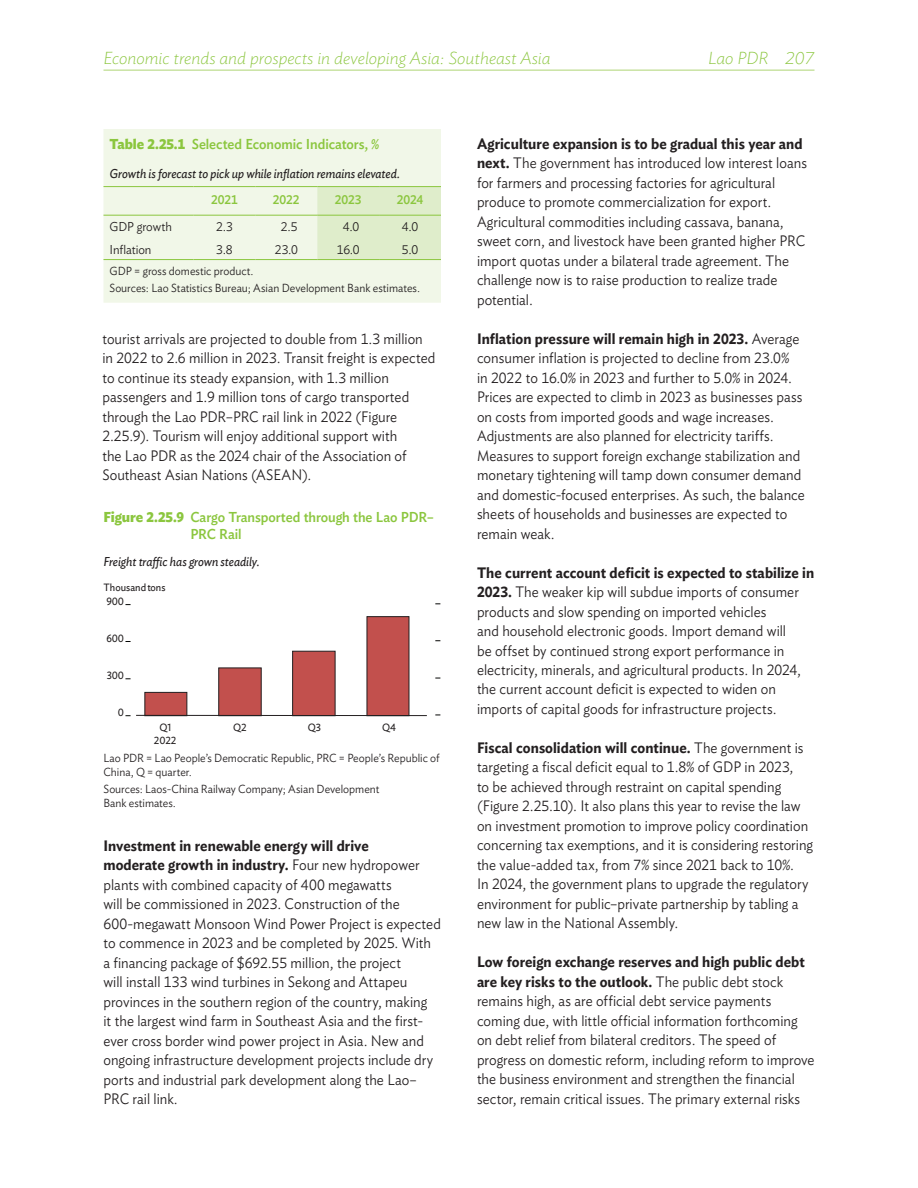
<style>
.page{position:relative;width:918px;height:1188px;background:#fff}
.page>*{position:absolute;margin:0;border:0;box-sizing:border-box;transform-origin:0 0}
.t1{font:italic 200 17.25px "Ideal Sans";color:#8bc63e}
.t2{font:300 15px/19.5px "Ideal Sans";color:#231f20;scale:.93 1}
.t3{font:500 14.25px/17.1px "Ideal Sans";letter-spacing:-.005em;color:#8bc63e;scale:.95 1}
.t4{font:italic 12.75px "Ideal Sans";letter-spacing:-.005em;color:#231f20;scale:.95 1}
.t5{font:300 12.75px "Ideal Sans";letter-spacing:-.005em;color:#231f20;scale:.95 1}
.t6{font:500 12.75px "Ideal Sans";letter-spacing:-.01em;color:#8bc63e;scale:.95 1}
.t7{font:300 11.7px/14px "Ideal Sans";color:#231f20;scale:.95 1}
.t8{font:10.65px "Ideal Sans";letter-spacing:-.02em;color:#231f20;scale:.93 1}
.t9{font:10.5px "Ideal Sans";color:#231f20;scale:.95 1}
.s1{font-weight:700}
.s2{font-weight:600}
</style>
<div class="page">
<hr style="left:104px;top:70px;width:710px;height:1px;background:#aed475">
<div style="left:104px;top:129px;width:337px;height:174px;background:#f1f7e8"></div>
<div style="left:317px;top:187px;width:124px;height:72px;background:#dfedcb"></div>
<hr style="left:104px;top:186px;width:90px;height:1px;background:#8bc63e">
<hr style="left:194px;top:186px;width:61px;height:1px;background:#8bc63e">
<hr style="left:255px;top:186px;width:62px;height:1px;background:#8bc63e">
<hr style="left:317px;top:186px;width:62px;height:1px;background:#8bc63e">
<hr style="left:379px;top:186px;width:62px;height:1px;background:#8bc63e">
<hr style="left:104px;top:215px;width:90px;height:1px;background:#8bc63e">
<hr style="left:194px;top:215px;width:61px;height:1px;background:#8bc63e">
<hr style="left:255px;top:215px;width:62px;height:1px;background:#8bc63e">
<hr style="left:317px;top:215px;width:62px;height:1px;background:#8bc63e">
<hr style="left:379px;top:215px;width:62px;height:1px;background:#8bc63e">
<hr style="left:104px;top:259px;width:90px;height:1px;background:#8bc63e">
<hr style="left:194px;top:259px;width:61px;height:1px;background:#8bc63e">
<hr style="left:255px;top:259px;width:62px;height:1px;background:#8bc63e">
<hr style="left:317px;top:259px;width:62px;height:1px;background:#8bc63e">
<hr style="left:379px;top:259px;width:62px;height:1px;background:#8bc63e">
<svg style="left:145px;top:616px;width:264px;height:99px"></svg>
<hr style="left:136px;top:715px;width:291px;height:1px;background:#231f20">
<p class="t1" style="left:104px;top:44px;width:449px">Economic trends and prospects in developing Asia: Southeast Asia</p>
<p class="t1" style="left:708px;top:44px;width:108px">Lao PDR 207</p>
<p class="t3" style="left:110px;top:135px;width:285px"><span class="s1">Table 2.25.1</span> Selected Economic Indicators, %</p>
<p class="t4" style="left:110px;top:163px;width:308px">Growth is forecast to pick up while inflation remains elevated.</p>
<p class="t6" style="left:211px;top:190px;width:30px">2021</p>
<p class="t6" style="left:273px;top:190px;width:30px">2022</p>
<p class="t6" style="left:335px;top:190px;width:30px">2023</p>
<p class="t6" style="left:397px;top:190px;width:30px">2024</p>
<p class="t5" style="left:110px;top:217px;width:67px">GDP growth</p>
<p class="t5" style="left:216px;top:217px;width:19px">2.3</p>
<p class="t5" style="left:281px;top:217px;width:19px">2.5</p>
<p class="t5" style="left:343px;top:217px;width:19px">4.0</p>
<p class="t5" style="left:402px;top:217px;width:19px">4.0</p>
<p class="t5" style="left:110px;top:239px;width:46px">Inflation</p>
<p class="t5" style="left:216px;top:239px;width:19px">3.8</p>
<p class="t5" style="left:275px;top:239px;width:26px">23.0</p>
<p class="t5" style="left:337px;top:239px;width:26px">16.0</p>
<p class="t5" style="left:402px;top:239px;width:19px">5.0</p>
<p class="t7" style="left:110px;top:261px;width:328px;line-height:17px">GDP = gross domestic product.<br>Sources: Lao Statistics Bureau; Asian Development Bank estimates.</p>
<p class="t2" style="left:102px;top:327px;width:360px">tourist arrivals are projected to double from 1.3 million in 2022 to 2.6 million in 2023. Transit freight is expected to continue its steady expansion, with 1.3 million passengers and 1.9 million tons of cargo transported through the Lao PDR–PRC rail link in 2022 (Figure 2.25.9). Tourism will enjoy additional support with<br>the Lao PDR as the 2024 chair of the Association of Southeast Asian Nations (ASEAN).</p>
<p class="t3" style="left:190px;top:508px;width:258px;text-indent:-87px"><span class="s1">Figure 2.25.9</span> Cargo Transported through the Lao PDR–<br>PRC Rail</p>
<p class="t4" style="left:104px;top:552px;width:166px">Freight traffic has grown steadily.</p>
<p class="t9" style="left:104px;top:579px;width:67px">Thousandtons</p>
<p class="t8" style="left:106px;top:593px;width:20px">900</p>
<p class="t8" style="left:106px;top:630px;width:20px">600</p>
<p class="t8" style="left:107px;top:667px;width:20px">300</p>
<p class="t8" style="left:118px;top:704px;width:8px">0</p>
<p class="t9" style="left:159px;top:719px;width:14px">Q1</p>
<p class="t9" style="left:233px;top:719px;width:16px">Q2</p>
<p class="t9" style="left:308px;top:719px;width:15px">Q3</p>
<p class="t9" style="left:382px;top:719px;width:16px">Q4</p>
<p class="t9" style="left:154px;top:732px;width:25px">2022</p>
<p class="t7" style="left:104px;top:750px;width:355px">Lao PDR = Lao People’s Democratic Republic, PRC = People’s Republic of<br>China, Q = quarter.</p>
<p class="t7" style="left:104px;top:781px;width:292px">Sources: Laos-China Railway Company; Asian Development<br>Bank estimates.</p>
<p class="t2" style="left:104px;top:834px;width:364px"><span class="s2">Investment in renewable energy will drive<br>moderate growth in industry.</span> Four new hydropower plants with combined capacity of 400 megawatts<br>will be commissioned in 2023. Construction of the 600-megawatt Monsoon Wind Power Project is expected to commence in 2023 and be completed by 2025. With a financing package of $692.55 million, the project<br>will install 133 wind turbines in Sekong and Attapeu provinces in the southern region of the country, making<br>it the largest wind farm in Southeast Asia and the first&shy;ever cross border wind power project in Asia. New and ongoing infrastructure development projects include dry ports and industrial park development along the Lao– PRC rail link.</p>
<p class="t2" style="left:477px;top:132px;width:356px"><span class="s2">Agriculture expansion is to be gradual this year and next.</span> The government has introduced low interest loans for farmers and processing factories for agricultural produce to promote commercialization for export.<br>Agricultural commodities including cassava, banana, sweet corn, and livestock have been granted higher PRC import quotas under a bilateral trade agreement. The challenge now is to raise production to realize trade potential.</p>
<p class="t2" style="left:477px;top:327px;width:354px"><span class="s2">Inflation pressure will remain high in 2023.</span> Average consumer inflation is projected to decline from 23.0%<br>in 2022 to 16.0% in 2023 and further to 5.0% in 2024.<br>Prices are expected to climb in 2023 as businesses pass on costs from imported goods and wage increases.<br>Adjustments are also planned for electricity tariffs.<br>Measures to support foreign exchange stabilization and monetary tightening will tamp down consumer demand and domestic-focused enterprises. As such, the balance sheets of households and businesses are expected to remain weak.</p>
<p class="t2" style="left:477px;top:561px;width:364px"><span class="s2">The current account deficit is expected to stabilize in 2023.</span> The weaker kip will subdue imports of consumer products and slow spending on imported vehicles<br>and household electronic goods. Import demand will<br>be offset by continued strong export performance in electricity, minerals, and agricultural products. In 2024, the current account deficit is expected to widen on imports of capital goods for infrastructure projects.</p>
<p class="t2" style="left:477px;top:737px;width:363px"><span class="s2">Fiscal consolidation will continue.</span> The government is targeting a fiscal deficit equal to 1.8% of GDP in 2023,<br>to be achieved through restraint on capital spending (Figure 2.25.10). It also plans this year to revise the law on investment promotion to improve policy coordination concerning tax exemptions, and it is considering restoring the value-added tax, from 7% since 2021 back to 10%.<br>In 2024, the government plans to upgrade the regulatory environment for public–private partnership by tabling a new law in the National Assembly.</p>
<p class="t2" style="left:477px;top:951px;width:364px"><span class="s2">Low foreign exchange reserves and high public debt are key risks to the outlook.</span> The public debt stock remains high, as are official debt service payments coming due, with little official information forthcoming on debt relief from bilateral creditors. The speed of progress on domestic reform, including reform to improve the business environment and strengthen the financial sector, remain critical issues. The primary external risks</p>
</div>
